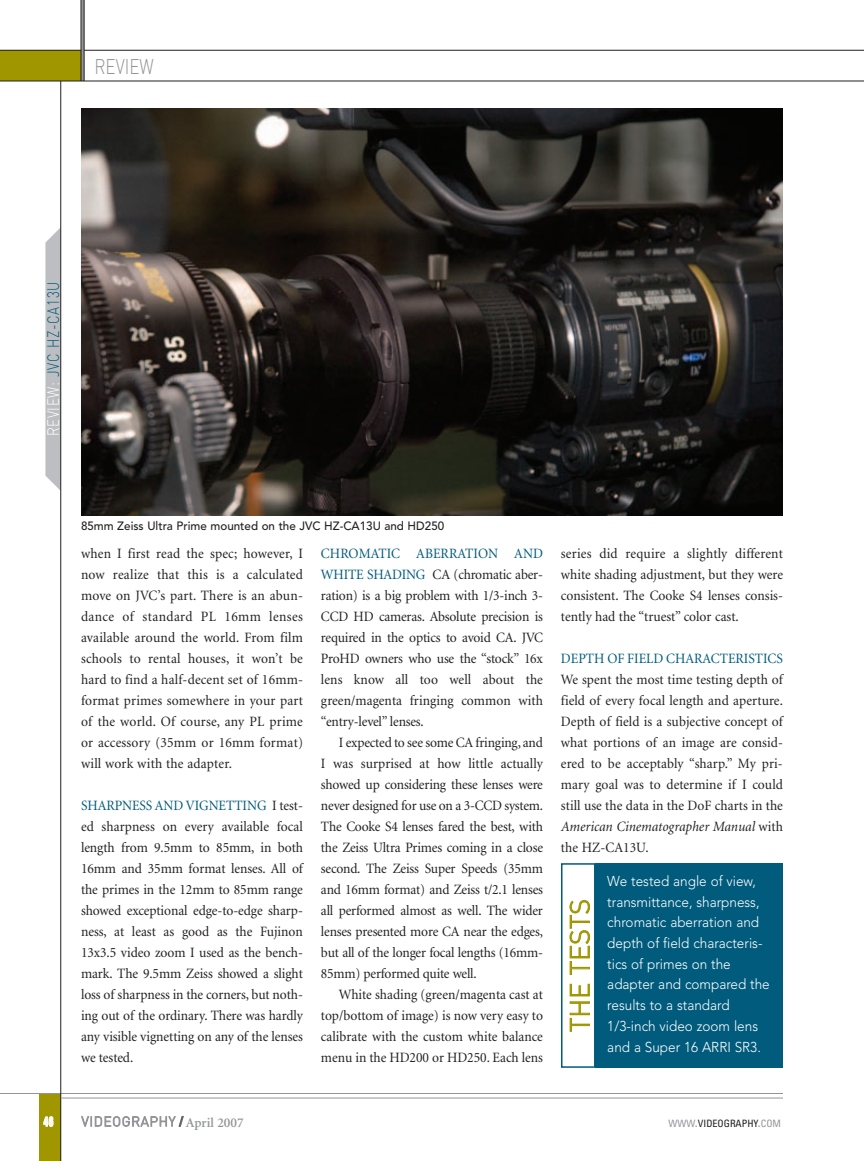
<style>
.page{position:relative;width:864px;height:1161px;background:#fff}
.page>*{position:absolute;margin:0;border:0;box-sizing:border-box;transform-origin:0 0}
.t1{font:300 27px "DIN";letter-spacing:-.005em;color:#a09600}
.t2{font:300 21px "DIN";color:#939598;scale:.81 1}
.t3{font:300 16.5px "DIN";letter-spacing:.05em;color:#005b7c;scale:.81 1}
.t4{font:14.25px/21px "Minion";color:#231f20;text-align:justify;scale:.95 1}
.t5{font:300 14.25px/20.7px "Avenir";color:#fff;scale:.95 1}
.t6{font:14.25px "Minion";color:#005b7c;scale:.95 1}
.t7{font:300 13.5px "DIN";letter-spacing:.05em;color:#939598}
.t8{font:800 condensed 13.5px "Helvetica Neue";color:#fff;scale:.65 1}
.t9{font:500 12px "Avenir";color:#231f20}
.t10{font:condensed 10.2px "Univers";color:#231f20}
.s1{color:#fff}
.s2{color:#005b7c}
.s3{font-style:italic}
.s4{font-family:"Univers";font-weight:400;font-stretch:ultra-condensed;color:#636366}
.s5{font-family:"Minion";font-weight:600}
.s6{color:#939598}
.s7{font-size:13.5px;color:#939598}
</style>
<div class="page">
<div style="left:0;top:50px;width:83px;height:31px;background:#a09600"></div>
<hr style="left:0;top:50px;width:864px;height:1px;background:#231f20">
<hr style="left:81px;top:0;width:3px;height:81px;background:#939598">
<hr style="left:0;top:81px;width:864px;height:1px;background:#231f20">
<svg style="left:45px;top:228px;width:15px;height:262px;background:#c2c3c6"></svg>
<div style="left:39px;top:1094px;width:22px;height:67px;background:#a09600"></div>
<hr style="left:0;top:1093px;width:783px;height:1px;background:#939598">
<hr style="left:84px;top:0;width:1px;height:81px;background:#231f20">
<hr style="left:81px;top:0;width:1px;height:81px;background:#231f20">
<hr style="left:60px;top:81px;width:1px;height:1080px;background:#231f20">
<hr style="left:61px;top:1098px;width:722px;height:1px;background:#939598">
<div style="left:595px;top:863px;width:188px;height:205px;background:#005b7c"></div>
<div style="left:561px;top:863px;width:35px;height:205px;border:2px solid #005b7c"></div>
<img style="left:81px;top:108px;width:702px;height:407px">
<h2 class="t2" style="left:94px;top:59px;width:75px">REVIEW</h2>
<p class="t3" style="left:47px;top:436px;width:193px;rotate:-90deg"><span class="s1">REVIEW:</span> JVC HZ-CA13U</p>
<p class="t9" style="left:81px;top:521px;width:365px">85mm Zeiss Ultra Prime mounted on the JVC HZ-CA13U and HD250</p>
<p class="t4" style="left:81px;top:544px;width:235px">when I first read the spec; however, I now realize that this is a calculated move on JVC’s part. There is an abun&shy;dance of standard PL 16mm lenses available around the world. From film schools to rental houses, it won’t be hard to find a half-decent set of 16mm&shy;format primes somewhere in your part of the world. Of course, any PL prime or accessory (35mm or 16mm format) will work with the adapter.</p>
<p class="t4" style="left:81px;top:796px;width:235px"><span class="s2">SHARPNESS AND VIGNETTING</span> I test&shy;ed sharpness on every available focal length from 9.5mm to 85mm, in both 16mm and 35mm format lenses. All of the primes in the 12mm to 85mm range showed exceptional edge-to-edge sharp&shy;ness, at least as good as the Fujinon 13x3.5 video zoom I used as the bench&shy;mark. The 9.5mm Zeiss showed a slight loss of sharpness in the corners, but noth&shy;ing out of the ordinary. There was hardly any visible vignetting on any of the lenses we tested.</p>
<p class="t4" style="left:321px;top:544px;width:235px"><span class="s2">CHROMATIC ABERRATION AND WHITE SHADING</span> CA (chromatic aber&shy;ration) is a big problem with 1/3-inch 3- CCD HD cameras. Absolute precision is required in the optics to avoid CA. JVC ProHD owners who use the “stock” 16x lens know all too well about the green/magenta fringing common with “entry-level” lenses.</p>
<p class="t4" style="left:321px;top:733px;width:235px;text-indent:18px">I expected to see some CA fringing, and I was surprised at how little actually showed up considering these lenses were never designed for use on a 3-CCD system.<br>The Cooke S4 lenses fared the best, with the Zeiss Ultra Primes coming in a close second. The Zeiss Super Speeds (35mm and 16mm format) and Zeiss t/2.1 lenses all performed almost as well. The wider lenses presented more CA near the edges, but all of the longer focal lengths (16mm-85mm) performed quite well.</p>
<p class="t4" style="left:321px;top:985px;width:235px;text-indent:18px">White shading (green/magenta cast at top/bottom of image) is now very easy to calibrate with the custom white balance menu in the HD200 or HD250. Each lens</p>
<p class="t4" style="left:561px;top:544px;width:235px">series did require a slightly different white shading adjustment, but they were consistent. The Cooke S4 lenses consis&shy;tently had the “truest” color cast.</p>
<p class="t6" style="left:561px;top:653px;width:235px">DEPTH OF FIELD CHARACTERISTICS</p>
<p class="t4" style="left:561px;top:670px;width:235px">We spent the most time testing depth of field of every focal length and aperture.<br>Depth of field is a subjective concept of what portions of an image are consid&shy;ered to be acceptably “sharp.” My pri&shy;mary goal was to determine if I could still use the data in the DoF charts in the <span class="s3">American Cinematographer Manual</span> with the HZ-CA13U.</p>
<p class="t5" style="left:607px;top:872px;width:173px">We tested angle of view, transmittance, sharpness, chromatic aberration and depth of field characteris&shy;tics of primes on the adapter and compared the results to a standard<br>1/3-inch video zoom lens and a Super 16 ARRI SR3.</p>
<h1 class="t1" style="left:570px;top:1032px;width:135px;rotate:-90deg">THE TESTS</h1>
<p class="t8" style="left:44px;top:1117px;width:17px">46</p>
<p class="t7" style="left:82px;top:1117px;width:164px">VIDEOGRAPHY <span class="s4">/</span> <span class="s5">April 2007</span></p>
<p class="t10" style="left:668px;top:1119px;width:114px"><span class="s6">WWW</span><span class="s7">.</span>VIDEOGRAPHY<span class="s7">.</span><span class="s6">COM</span></p>
</div>
